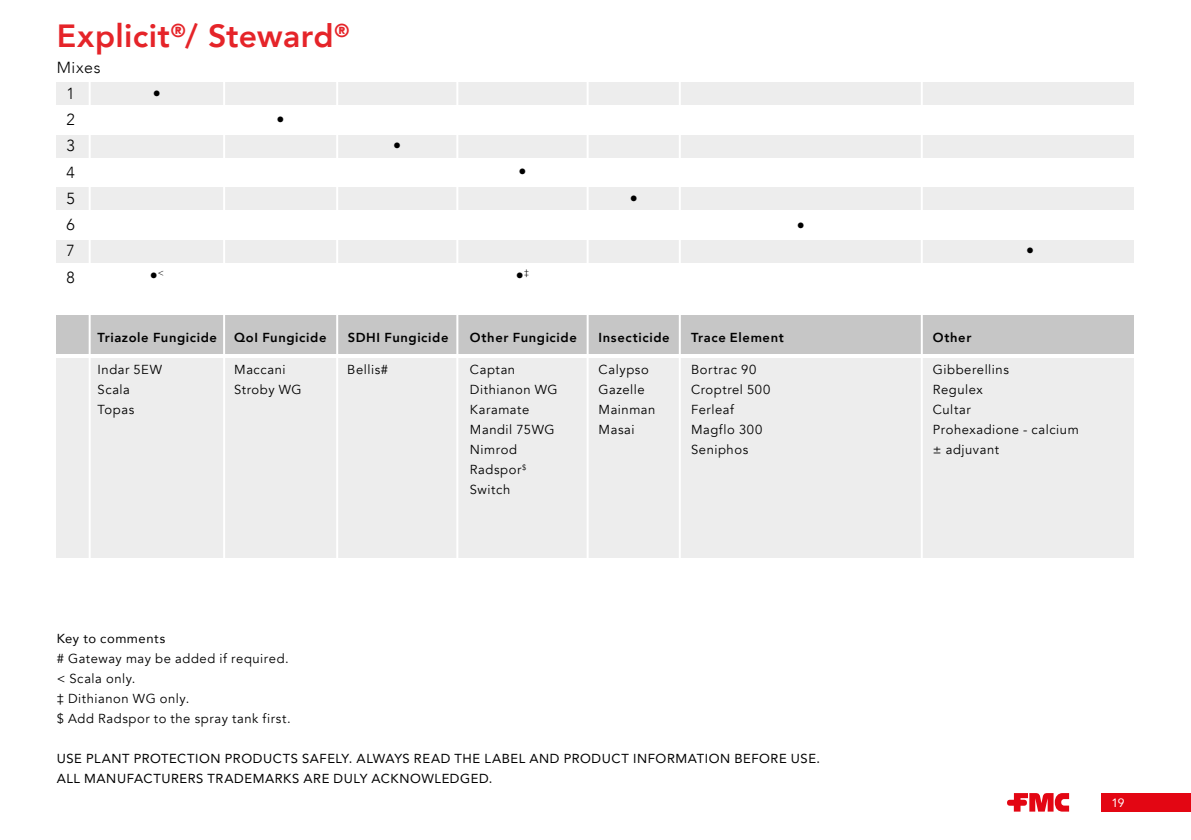
<style>
.page{position:relative;width:1191px;height:840px;background:#fff}
.page>*{position:absolute;margin:0;border:0;box-sizing:border-box;transform-origin:0 0}
.t1{font:800 32px "Avenir";letter-spacing:.01em;color:#e52429}
.t2{font:300 16px/26.2px "Avenir";letter-spacing:.04em;color:#000}
.t3{font:13px/20px "Avenir";letter-spacing:.045em;color:#000}
.t4{font:13px/20px "Avenir";letter-spacing:.045em;color:#000}
.t5{font:800 13px "Avenir";letter-spacing:.05em;color:#000}
.t6{font:12px "Avenir";color:#fff}
</style>
<div class="page">
<div style="left:57px;top:240px;width:1077px;height:22px;background:#ededed"></div>
<div style="left:57px;top:188px;width:1077px;height:22px;background:#ededed"></div>
<div style="left:57px;top:135px;width:1077px;height:22px;background:#ededed"></div>
<div style="left:57px;top:83px;width:1077px;height:22px;background:#ededed"></div>
<div style="left:57px;top:315px;width:1077px;height:38px;background:#c6c6c6"></div>
<div style="left:57px;top:358px;width:1077px;height:199px;background:#ededed"></div>
<hr style="left:89px;top:73px;width:2px;height:500px;background:#fff">
<hr style="left:223px;top:73px;width:2px;height:500px;background:#fff">
<hr style="left:336px;top:73px;width:2px;height:500px;background:#fff">
<hr style="left:456px;top:72px;width:2px;height:500px;background:#fff">
<hr style="left:586px;top:72px;width:2px;height:500px;background:#fff">
<hr style="left:679px;top:72px;width:2px;height:500px;background:#fff">
<hr style="left:920px;top:72px;width:2px;height:500px;background:#fff">
<div style="left:1101px;top:792px;width:90px;height:19px;background:#e30613"></div>
<svg style="left:1007px;top:793px;width:62px;height:18px"></svg>
<h1 class="t1" style="left:57px;top:11px;width:294px">Explicit<sup>®</sup>/ Steward<sup>®</sup></h1>
<p class="t2" style="left:67px;top:54px;width:35px;text-indent:-10px">Mixes<br>1<br>2<br>3<br>4<br>5<br>6<br>7<br>8</p>
<p class="t2" style="left:153px;top:80px;width:9px">•</p>
<p class="t2" style="left:150px;top:262px;width:16px">•<sup>&lt;</sup></p>
<p class="t2" style="left:277px;top:107px;width:9px">•</p>
<p class="t2" style="left:393px;top:133px;width:9px">•</p>
<p class="t2" style="left:518px;top:159px;width:9px">•</p>
<p class="t2" style="left:516px;top:262px;width:15px">•<sup>‡</sup></p>
<p class="t2" style="left:629px;top:185px;width:9px">•</p>
<p class="t2" style="left:797px;top:213px;width:9px">•</p>
<p class="t2" style="left:1026px;top:238px;width:9px">•</p>
<p class="t5" style="left:98px;top:326px;width:121px">Triazole Fungicide</p>
<p class="t5" style="left:234px;top:326px;width:94px">QoI Fungicide</p>
<p class="t5" style="left:348px;top:326px;width:102px">SDHI Fungicide</p>
<p class="t5" style="left:470px;top:326px;width:108px">Other Fungicide</p>
<p class="t5" style="left:598px;top:326px;width:72px">Insecticide</p>
<p class="t5" style="left:691px;top:326px;width:94px">Trace Element</p>
<p class="t5" style="left:933px;top:326px;width:40px">Other</p>
<p class="t3" style="left:98px;top:359px;width:66px">Indar 5EW<br>Scala<br>Topas</p>
<p class="t3" style="left:234px;top:359px;width:69px">Maccani<br>Stroby WG</p>
<p class="t3" style="left:347px;top:359px;width:42px">Bellis#</p>
<p class="t3" style="left:470px;top:359px;width:89px">Captan<br>Dithianon WG<br>Karamate<br>Mandil 75WG<br>Nimrod<br>Radspor<sup>$<br></sup>Switch</p>
<p class="t3" style="left:598px;top:359px;width:58px">Calypso<br>Gazelle<br>Mainman<br>Masai</p>
<p class="t3" style="left:691px;top:359px;width:81px">Bortrac 90<br>Croptrel 500<br>Ferleaf<br>Magflo 300<br>Seniphos</p>
<p class="t3" style="left:933px;top:359px;width:147px">Gibberellins<br>Regulex<br>Cultar<br>Prohexadione - calcium ± adjuvant</p>
<p class="t4" style="left:57px;top:627px;width:110px">Key to comments</p>
<p class="t3" style="left:57px;top:648px;width:235px"># Gateway may be added if required. &lt; Scala only.<br>‡ Dithianon WG only.<br>$ Add Radspor to the spray tank first.</p>
<p class="t4" style="left:57px;top:747px;width:765px">USE PLANT PROTECTION PRODUCTS SAFELY. ALWAYS READ THE LABEL AND PRODUCT INFORMATION BEFORE USE.<br>ALL MANUFACTURERS TRADEMARKS ARE DULY ACKNOWLEDGED.</p>
<p class="t6" style="left:1111px;top:792px;width:15px">19</p>
</div>
